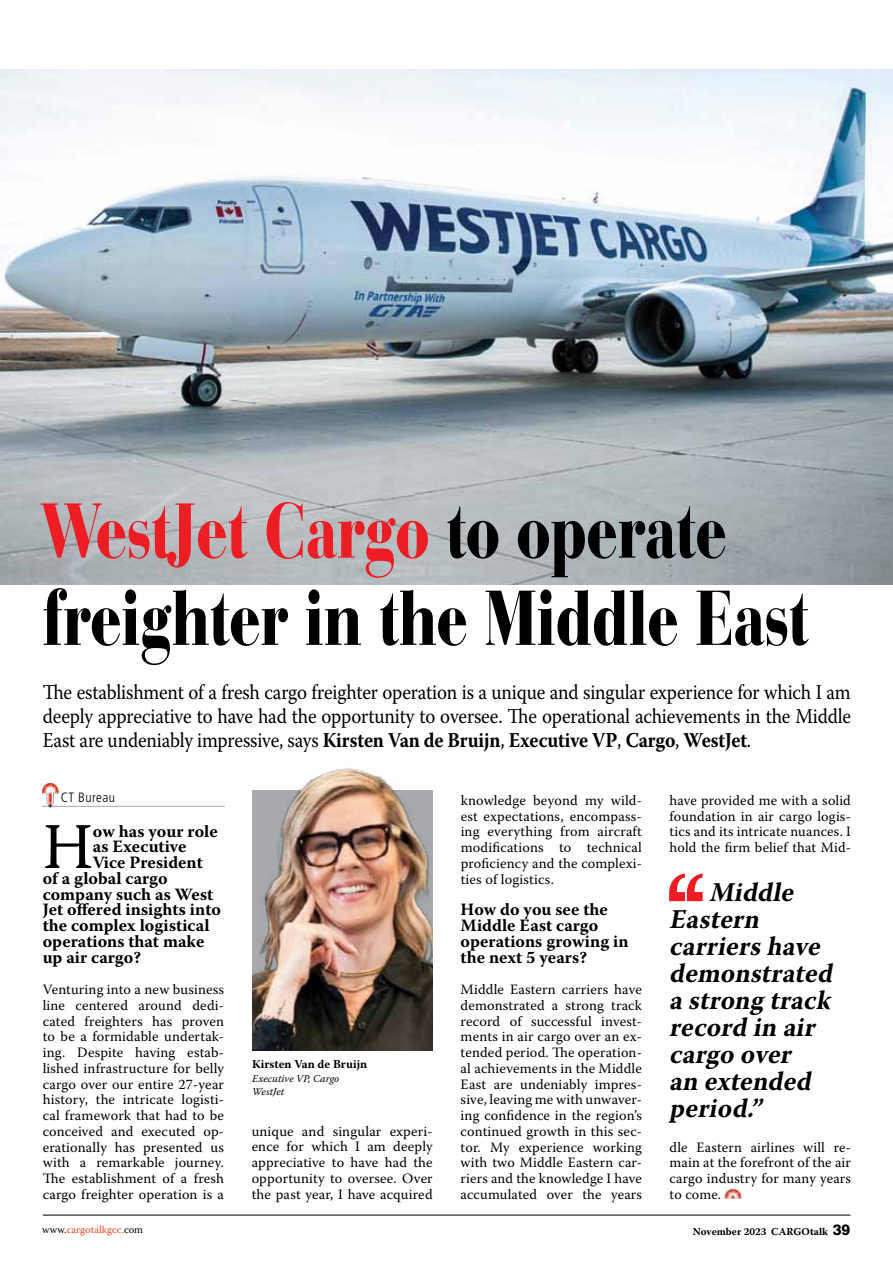
<style>
.page{position:relative;width:893px;height:1263px;background:#fff}
.page>*{position:absolute;margin:0;border:0;box-sizing:border-box;transform-origin:0 0}
.t1{font:900 81.3px/87.2px "Bauer Bodoni BT";color:#000;scale:.76 1}
.t2{font:65.1px "Warnock Pro";color:#000}
.t3{font:italic 700 27px/27px "Warnock Pro";color:#000;scale:.96 1}
.t4{font:21px/24px "Warnock Pro";letter-spacing:-.01em;color:#000;text-align:justify;scale:.9 1}
.t5{font:700 17.25px/15.8px "Warnock Pro";color:#000}
.t6{font:14.25px/15.8px "Warnock Pro";letter-spacing:.01em;color:#000;text-align:justify}
.t7{font:300 condensed 13.5px "Frutiger";letter-spacing:.03em;color:#000}
.t8{font:700 12px "Warnock Pro";color:#000}
.t9{font:italic 10.5px/13.5px "Warnock Pro";color:#000}
.t10{font:700 10.5px "Warnock Pro";color:#000}
.t11{font:10.5px "Warnock Pro";color:#ef4623}
.s1{color:#ed1d24}
.s2{font-weight:700}
.s3{color:#000}
.s4{font-family:"Swiss 721 BT";font-weight:800;font-size:15px}
</style>
<div class="page">
<hr style="left:43px;top:1215px;width:807px;height:1px;background:#000">
<img style="left:725px;top:1188px;width:16px;height:11px">
<img style="left:43px;top:784px;width:181px;height:24px">
<svg style="left:669px;top:873px;width:34px;height:28px"></svg>
<img style="left:252px;top:768px;width:181px;height:282px">
<img style="left:0;top:70px;width:893px;height:514px">
<h1 class="t1" style="left:43px;top:485px;width:1009px"><span class="s1">WestJet Cargo</span> to operate freighter in the Middle East</h1>
<p class="t4" style="left:43px;top:680px;width:900px">The establishment of a fresh cargo freighter operation is a unique and singular experience for which I am deeply appreciative to have had the opportunity to oversee. The operational achievements in the Middle East are undeniably impressive, says <span class="s2">Kirsten Van de Bruijn</span>, <span class="s2">Executive VP</span>, <span class="s2">Cargo</span>, <span class="s2">WestJet</span>.</p>
<p class="t7" style="left:61px;top:790px;width:56px">CT Bureau</p>
<h2 class="t2" style="left:43px;top:807px;width:52px">H</h2>
<p class="t5" style="left:93px;top:823px;width:126px">ow has your role</p>
<p class="t5" style="left:93px;top:838px;width:95px">as Executive</p>
<p class="t5" style="left:93px;top:854px;width:112px">Vice President</p>
<p class="t5" style="left:43px;top:870px;width:126px">of a global cargo</p>
<p class="t5" style="left:43px;top:886px;width:172px">company such as West</p>
<p class="t5" style="left:43px;top:901px;width:180px">Jet offered insights into</p>
<p class="t5" style="left:43px;top:917px;width:168px">the complex logistical</p>
<p class="t5" style="left:43px;top:933px;width:163px">operations that make</p>
<p class="t5" style="left:43px;top:949px;width:100px">up air cargo?</p>
<p class="t6" style="left:43px;top:981px;width:183px">Venturing into a new business line centered around dedi&shy;cated freighters has proven to be a formidable undertak&shy;ing. Despite having estab&shy;lished infrastructure for belly cargo over our entire 27-year history, the intricate logisti&shy;cal framework that had to be conceived and executed op&shy;erationally has presented us with a remarkable journey.<br>The establishment of a fresh cargo freighter operation is a</p>
<p class="t8" style="left:252px;top:1057px;width:117px">Kirsten Van de Bruijn</p>
<p class="t9" style="left:252px;top:1071px;width:89px">Executive VP, Cargo<br>WestJet</p>
<p class="t6" style="left:252px;top:1123px;width:183px">unique and singular experi&shy;ence for which I am deeply appreciative to have had the opportunity to oversee. Over the past year, I have acquired</p>
<p class="t6" style="left:461px;top:792px;width:183px">knowledge beyond my wild&shy;est expectations, encompass&shy;ing everything from aircraft modifications to technical proficiency and the complexi&shy;ties of logistics.</p>
<p class="t5" style="left:461px;top:901px;width:169px">How do you see the<br>Middle East cargo operations growing in the next 5 years?</p>
<p class="t6" style="left:461px;top:981px;width:183px">Middle Eastern carriers have demonstrated a strong track record of successful invest&shy;ments in air cargo over an ex&shy;tended period. The operation&shy;al achievements in the Middle East are undeniably impres&shy;sive, leaving me with unwaver&shy;ing confidence in the region’s continued growth in this sec&shy;tor. My experience working with two Middle Eastern car&shy;riers and the knowledge I have accumulated over the years</p>
<p class="t6" style="left:670px;top:792px;width:183px">have provided me with a solid foundation in air cargo logis&shy;tics and its intricate nuances. I hold the firm belief that Mid-</p>
<h3 class="t3" style="left:669px;top:878px;width:179px;text-indent:40px">Middle<br>Eastern carriershave demonstrated astrongtrack record in air cargo over an extended period.”</h3>
<p class="t6" style="left:670px;top:1139px;width:183px">dle Eastern airlines will re&shy;main at the forefront of the air cargo industry for many years to come.</p>
<p class="t11" style="left:42px;top:1223px;width:103px"><span class="s3">www.</span>cargotalkgcc.<span class="s3">com</span></p>
<p class="t10" style="left:693px;top:1225px;width:159px">November 2023 CARGOtalk <span class="s4">39</span></p>
</div>
